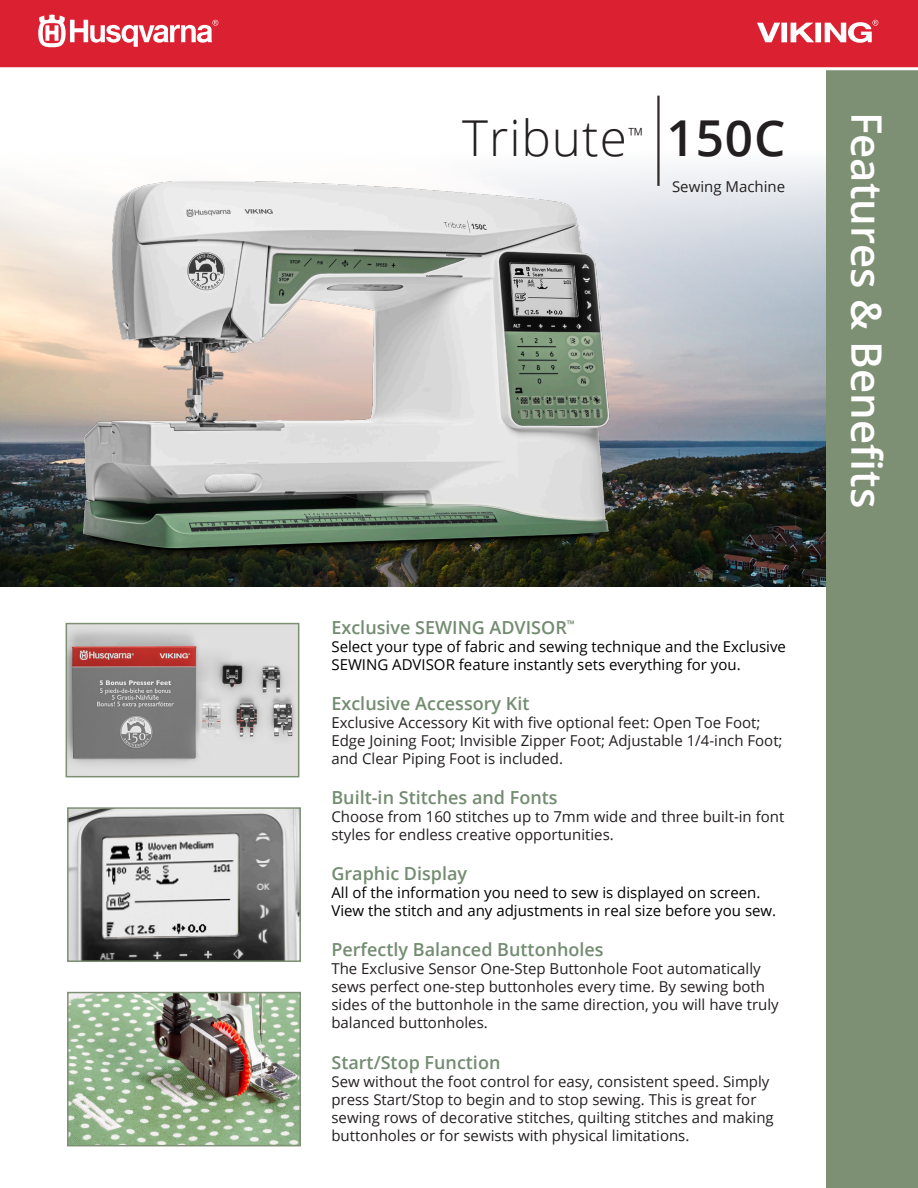
<style>
.page{position:relative;width:918px;height:1188px;background:#fff}
.page>*{position:absolute;margin:0;border:0;box-sizing:border-box;transform-origin:0 0}
.t1{font:300 49.5px "Open Sans";letter-spacing:.02em;color:#231f20}
.t2{font:600 49.5px "Open Sans";color:#231f20}
.t3{font:600 42px "Open Sans";color:#fff}
.t4{font:300 21px "Open Sans";color:#231f20}
.t5{font:600 18px "Open Sans";color:#738c71}
.t6{font:15px/18px "Open Sans";color:#231f20}
.t7{font:15px/18px "Open Sans";color:#000}
</style>
<div class="page">
<img style="left:0;top:152px;width:827px;height:435px">
<img style="left:41px;top:152px;width:607px;height:418px">
<img style="left:69px;top:626px;width:227px;height:148px">
<div style="left:66px;top:623px;width:233px;height:154px;border:2px solid #7d9074"></div>
<img style="left:70px;top:810px;width:228px;height:149px">
<div style="left:67px;top:807px;width:234px;height:155px;border:2px solid #7d9074"></div>
<img style="left:70px;top:995px;width:228px;height:148px">
<div style="left:67px;top:992px;width:234px;height:154px;border:2px solid #7d9074"></div>
<hr style="left:657px;top:96px;width:3px;height:90px;background:#322a28">
<div style="left:827px;top:17px;width:91px;height:1171px;background:#7d9074"></div>
<div style="left:0;top:0;width:918px;height:69px;background:#da2031"></div>
<hr style="left:0;top:67px;width:918px;height:3px;background:#fff">
<svg style="left:38px;top:15px;width:180px;height:32px"></svg>
<svg style="left:757px;top:20px;width:121px;height:23px"></svg>
<p class="t1" style="left:462px;top:104px;width:166px">Tribute</p>
<p class="t4" style="left:628px;top:121px;width:17px">™</p>
<p class="t2" style="left:666px;top:104px;width:121px">150C</p>
<p class="t6" style="left:672px;top:177px;width:115px">Sewing Machine</p>
<p class="t5" style="left:331px;top:615px;width:245px">Exclusive SEWING ADVISOR<sup>™</sup></p>
<p class="t7" style="left:331px;top:637px;width:456px">Select your type of fabric and sewing technique and the Exclusive<br>SEWING ADVISOR feature instantly sets everything for you.</p>
<p class="t5" style="left:331px;top:691px;width:200px">Exclusive Accessory Kit</p>
<p class="t6" style="left:331px;top:713px;width:453px">Exclusive Accessory Kit with five optional feet: Open Toe Foot;<br>Edge Joining Foot; Invisible Zipper Foot; Adjustable 1/4-inch Foot; and Clear Piping Foot is included.</p>
<p class="t5" style="left:331px;top:785px;width:228px">Built-in Stitches and Fonts</p>
<p class="t6" style="left:331px;top:807px;width:454px">Choose from 160 stitches up to 7mm wide and three built-in font styles for endless creative opportunities.</p>
<p class="t5" style="left:331px;top:861px;width:137px">Graphic Display</p>
<p class="t7" style="left:331px;top:883px;width:446px">All of the information you need to sew is displayed on screen.<br>View the stitch and any adjustments in real size before you sew.</p>
<p class="t5" style="left:331px;top:938px;width:274px">Perfectly Balanced Buttonholes</p>
<p class="t6" style="left:331px;top:960px;width:449px">The Exclusive Sensor One-Step Buttonhole Foot automatically sews perfect one-step buttonholes every time. By sewing both sides of the buttonhole in the same direction, you will have truly balanced buttonholes.</p>
<p class="t5" style="left:331px;top:1050px;width:171px">Start/Stop Function</p>
<p class="t6" style="left:331px;top:1072px;width:444px">Sew without the foot control for easy, consistent speed. Simply press Start/Stop to begin and to stop sewing. This is great for sewing rows of decorative stitches, quilting stitches and making buttonholes or for sewists with physical limitations.</p>
<p class="t3" style="left:896px;top:112px;width:398px;rotate:90deg">Features &amp; Benefits</p>
</div>
